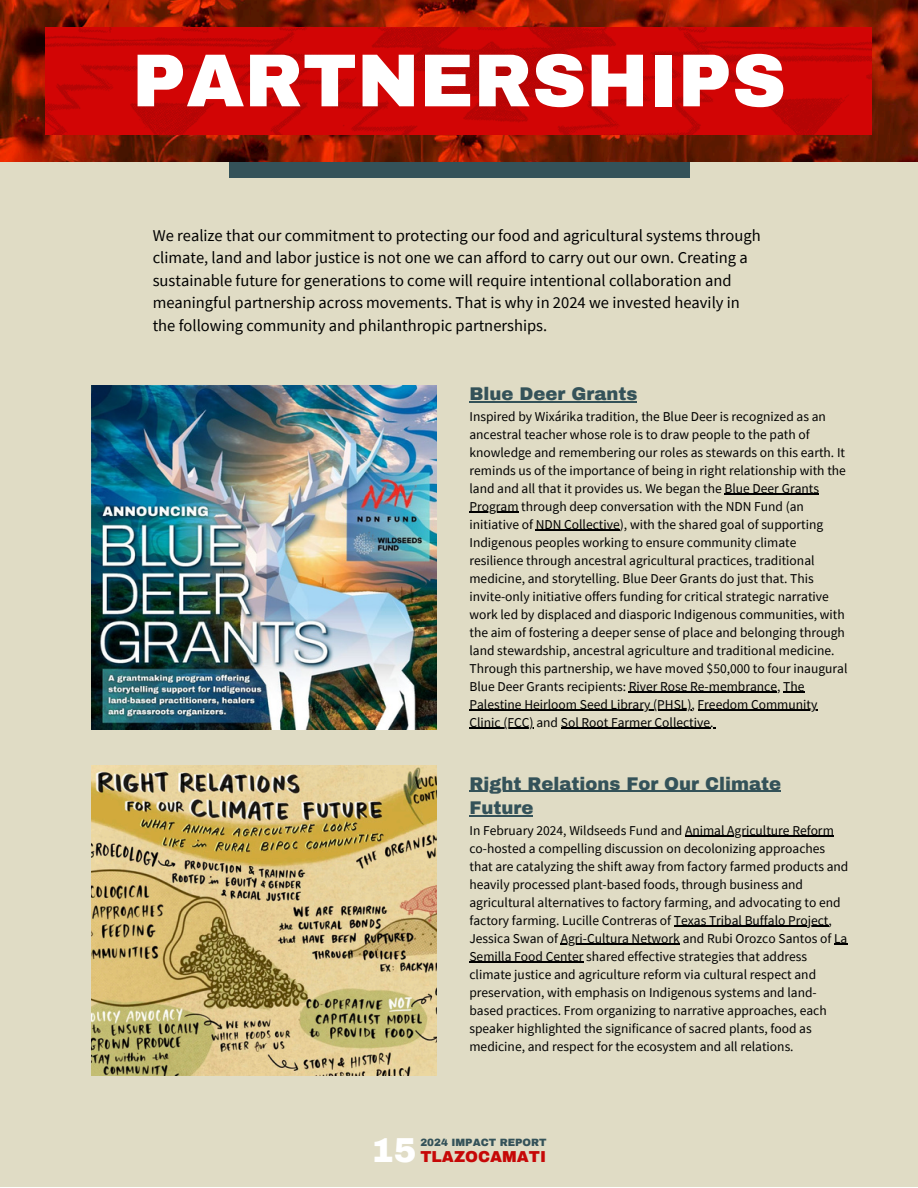
<style>
.page{position:relative;width:918px;height:1188px;background:#fff}
.page>*{position:absolute;margin:0;border:0;box-sizing:border-box;transform-origin:0 0}
.t1{font:900 75px "Archivo";color:#fff}
.t2{font:900 33.9px "Archivo";color:#fff}
.t3{font:900 18px/24.8px "Archivo";color:#345259}
.t4{font:16.5px/22.5px "Source Sans Pro";color:#000}
.t5{font:900 15.45px "Archivo";color:#c60807}
.t6{font:13.5px/18px "Source Sans Pro";color:#000}
.t7{font:900 10.35px "Archivo";color:#345259}
</style>
<div class="page">
<div style="left:0;top:0;width:918px;height:1187px;background:#e0dcc5"></div>
<img style="left:0;top:0;width:918px;height:162px">
<img style="left:46px;top:27px;width:826px;height:108px">
<div style="left:229px;top:162px;width:460px;height:15px;background:#345259"></div>
<img style="left:92px;top:385px;width:344px;height:344px">
<img style="left:92px;top:766px;width:344px;height:309px">
<hr style="left:469px;top:401px;width:168px;height:2px;background:#345259">
<hr style="left:725px;top:494px;width:94px;height:1px;background:#000">
<hr style="left:469px;top:512px;width:50px;height:1px;background:#000">
<hr style="left:536px;top:530px;width:84px;height:1px;background:#000">
<hr style="left:629px;top:692px;width:148px;height:1px;background:#000">
<svg style="left:783px;top:692px;width:21px;height:1px"></svg>
<hr style="left:469px;top:710px;width:223px;height:1px;background:#000">
<hr style="left:698px;top:710px;width:119px;height:1px;background:#000">
<hr style="left:469px;top:728px;width:65px;height:1px;background:#000">
<hr style="left:561px;top:728px;width:149px;height:1px;background:#000">
<hr style="left:469px;top:791px;width:312px;height:1px;background:#345259">
<hr style="left:469px;top:815px;width:64px;height:2px;background:#345259">
<hr style="left:685px;top:836px;width:149px;height:1px;background:#000">
<hr style="left:674px;top:926px;width:155px;height:1px;background:#000">
<hr style="left:561px;top:944px;width:119px;height:1px;background:#000">
<svg style="left:834px;top:944px;width:13px;height:1px"></svg>
<hr style="left:469px;top:962px;width:115px;height:1px;background:#000">
<p class="t1" style="left:132px;top:40px;width:656px">PARTNERSHIPS</p>
<p class="t4" style="left:153px;top:224px;width:610px">We realize that our commitment to protecting our food and agricultural systems through climate, land and labor justice is not one we can afford to carry out our own. Creating a sustainable future for generations to come will require intentional collaboration and meaningful partnership across movements. That is why in 2024 we invested heavily in the following community and philanthropic partnerships.</p>
<p class="t3" style="left:469px;top:382px;width:169px">Blue Deer Grants</p>
<p class="t6" style="left:469px;top:407px;width:378px">Inspired by Wixárika tradition, the Blue Deer is recognized as an ancestral teacher whose role is to draw people to the path of knowledge and remembering our roles as stewards on this earth. It reminds us of the importance of being in right relationship with the land and all that it provides us. We began the Blue Deer Grants</p>
<p class="t6" style="left:469px;top:497px;width:380px">Program through deep conversation with the NDN Fund (an initiative of NDN Collective), with the shared goal of supporting Indigenous peoples working to ensure community climate resilience through ancestral agricultural practices, traditional medicine, and storytelling. Blue Deer Grants do just that. This invite-only initiative offers funding for critical strategic narrative work led by displaced and diasporic Indigenous communities, with the aim of fostering a deeper sense of place and belonging through land stewardship, ancestral agriculture and traditional medicine.<br>Through this partnership, we have moved $50,000 to four inaugural Blue Deer Grants recipients: River Rose Re-membrance, The</p>
<h1 class="t6" style="left:469px;top:695px;width:349px">Palestine Heirloom Seed Library (PHSL), Freedom Community</h1>
<p class="t6" style="left:469px;top:713px;width:246px">Clinic (FCC) and Sol Root Farmer Collective.</p>
<p class="t3" style="left:469px;top:771px;width:313px">Right Relations For Our Climate<br>Future</p>
<p class="t6" style="left:469px;top:821px;width:366px">In February 2024, Wildseeds Fund and Animal Agriculture Reform</p>
<h4 class="t6" style="left:469px;top:839px;width:380px">co-hosted a compelling discussion on decolonizing approaches that are catalyzing the shift away from factory farmed products and heavily processed plant-based foods, through business and agricultural alternatives to factory farming, and advocating to end factory farming. Lucille Contreras of Texas Tribal Buffalo Project,</h4>
<h4 class="t6" style="left:469px;top:929px;width:379px">Jessica Swan of Agri-Cultura Network and Rubi Orozco Santos of La</h4>
<p class="t6" style="left:469px;top:947px;width:359px">Semilla Food Center shared effective strategies that address climate justice and agriculture reform via cultural respect and preservation, with emphasis on Indigenous systems and land&shy;based practices. From organizing to narrative approaches, each speaker highlighted the significance of sacred plants, food as medicine, and respect for the ecosystem and all relations.</p>
<p class="t2" style="left:371px;top:1132px;width:47px">15</p>
<p class="t7" style="left:420px;top:1137px;width:128px">2024 IMPACT REPORT</p>
<h2 class="t5" style="left:420px;top:1149px;width:127px">TLAZOCAMATI</h2>
</div>
